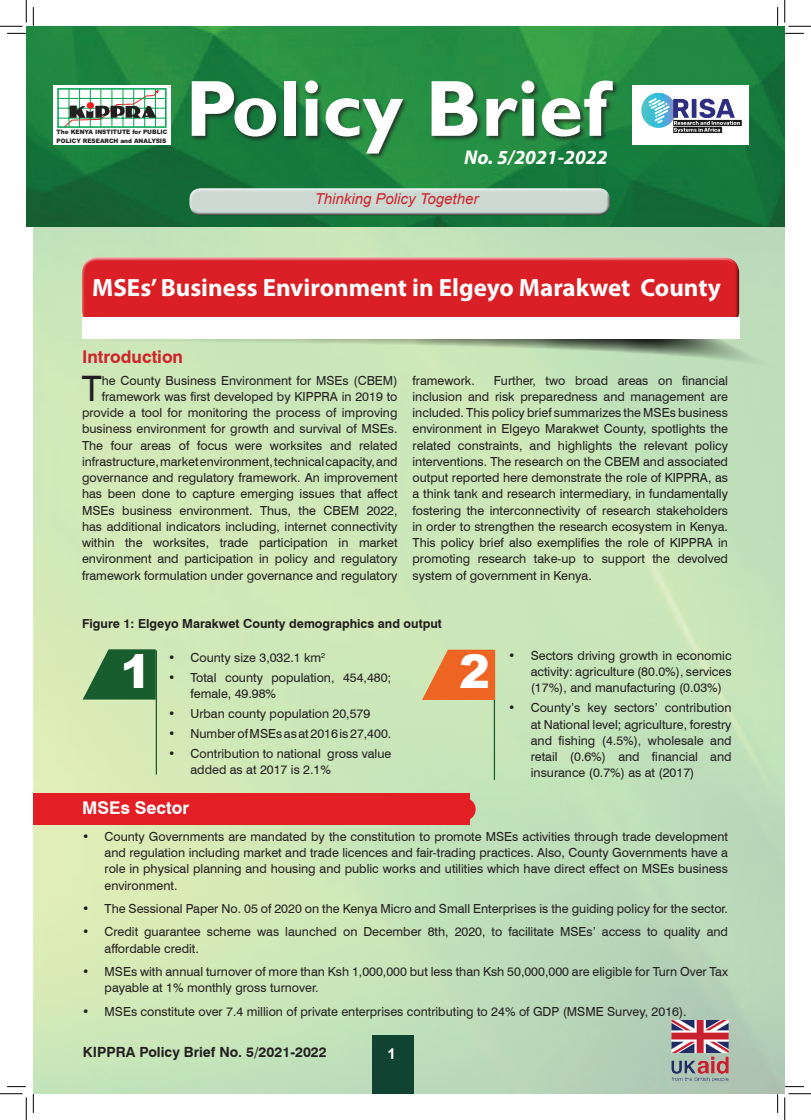
<style>
.page{position:relative;width:811px;height:1120px;background:#fff}
.page>*{position:absolute;margin:0;border:0;box-sizing:border-box;transform-origin:0 0}
.t1{font:700 80px "Gill Sans";color:#fff}
.t2{font:900 46.25px "Arial";color:#fff}
.t3{font:35.12px "Swiss 721 BT";color:#231f20}
.t4{font:700 25px "Myriad Pro";color:#fff}
.t5{font:italic 700 20px "Myriad Pro";color:#fff}
.t6{font:700 17.5px "Swiss 721 BT";color:#d1232a}
.t7{font:700 17.5px "Swiss 721 BT";color:#fff}
.t8{font:italic 15px "Arial";color:#d1232a}
.t9{font:700 15px "Arial";color:#fff}
.t10{font:700 14px "Swiss 721 BT";color:#231f20}
.t11{font:12.5px/16.2px "Swiss 721 BT";color:#231f20;text-align:justify}
.t12{font:700 12.5px "Swiss 721 BT";color:#231f20}
.t13{font:900 6.12px/8.6px "Arial";color:#231f20;scale:.96 1}
</style>
<div class="page">
<img style="left:34px;top:226px;width:751px;height:867px">
<div style="left:372px;top:1034px;width:42px;height:59px;background:#104331"></div>
<img style="left:670px;top:1019px;width:59px;height:66px">
<svg style="left:33px;top:303px;width:752px;height:71px"></svg>
<div style="left:80px;top:256px;width:659px;height:64px;background:#fff;opacity:.75"></div>
<div style="left:81px;top:261px;width:658px;height:67px;background:#da1f26"></div>
<div style="left:82px;top:317px;width:657px;height:21px;background:#fff"></div>
<hr style="left:156px;top:650px;width:1px;height:124px;background:#195a2d">
<hr style="left:494px;top:650px;width:1px;height:129px;background:#195a2d">
<svg style="left:83px;top:649px;width:73px;height:50px"></svg>
<svg style="left:422px;top:649px;width:73px;height:50px"></svg>
<div style="left:33px;top:792px;width:436px;height:32px;background:#e31f25"></div>
<div style="left:454px;top:797px;width:22px;height:23px;background:#e31f25;border-radius:50%"></div>
<img style="left:26px;top:26px;width:759px;height:200px">
<div style="left:188px;top:188px;width:422px;height:24px;background:#dbe4e0"></div>
<div style="left:188px;top:191px;width:422px;height:26px;background:#231f20;opacity:.75"></div>
<div style="left:54px;top:85px;width:117px;height:60px;background:#fff"></div>
<div style="left:57px;top:88px;width:110px;height:40px;border:2px solid #00a54f"></div>
<hr style="left:58px;top:98px;width:107px;height:1px;background:#00a54f">
<hr style="left:58px;top:108px;width:107px;height:1px;background:#00a54f">
<hr style="left:58px;top:118px;width:107px;height:1px;background:#00a54f">
<svg style="left:63px;top:89px;width:96px;height:39px"></svg>
<div style="left:632px;top:85px;width:117px;height:60px;background:#fff"></div>
<img style="left:641px;top:92px;width:101px;height:42px">
<div style="left:190px;top:79px;width:429px;height:81px;background:#231f20;opacity:.75"></div>
<svg style="left:7px;top:33px;width:19px;height:1px"></svg>
<svg style="left:785px;top:33px;width:19px;height:1px"></svg>
<svg style="left:33px;top:7px;width:1px;height:19px"></svg>
<svg style="left:33px;top:1093px;width:1px;height:19px"></svg>
<svg style="left:777px;top:7px;width:1px;height:19px"></svg>
<svg style="left:777px;top:1093px;width:1px;height:19px"></svg>
<svg style="left:0;top:0;width:27px;height:27px"></svg>
<svg style="left:0;top:1093px;width:27px;height:26px"></svg>
<svg style="left:784px;top:0;width:27px;height:27px"></svg>
<svg style="left:784px;top:1093px;width:27px;height:26px"></svg>
<p class="t13" style="left:57px;top:127px;width:117px">The KENYA INSTITUTE for PUBLIC<br>POLICY RESEARCH and ANALYSIS</p>
<h1 class="t1" style="left:185px;top:61px;width:424px">Policy Brief</h1>
<h3 class="t5" style="left:464px;top:144px;width:145px">No. 5/2021-2022</h3>
<p class="t8" style="left:315px;top:189px;width:165px">Thinking Policy Together</p>
<h3 class="t4" style="left:92px;top:271px;width:630px">MSEs’ Business Environment in Elgeyo Marakwet County</h3>
<h3 class="t6" style="left:82px;top:346px;width:103px">Introduction</h3>
<p class="t11" style="left:82px;top:371px;width:317px;text-align:right">he County Business Environment for MSEs (CBEM) framework was first developed by KIPPRA in 2019 to provide a tool for monitoring the process of improving business environment for growth and survival of MSEs.<br>The four areas of focus were worksites and related infrastructure, market environment, technical capacity, and governance and regulatory framework. An improvement has been done to capture emerging issues that affect MSEs business environment. Thus, the CBEM 2022, has additional indicators including, internet connectivity within the worksites, trade participation in market environment and participation in policy and regulatory framework formulation under governance and regulatory</p>
<p class="t11" style="left:412px;top:371px;width:64px">framework.</p>
<p class="t11" style="left:412px;top:371px;width:317px;text-indent:81px">Further, two broad areas on financial inclusion and risk preparedness and management are included. This policy brief summarizes the MSEs business environment in Elgeyo Marakwet County, spotlights the related constraints, and highlights the relevant policy interventions. The research on the CBEM and associated output reported here demonstrate the role of KIPPRA, as a think tank and research intermediary, in fundamentally fostering the interconnectivity of research stakeholders in order to strengthen the research ecosystem in Kenya.<br>This policy brief also exemplifies the role of KIPPRA in promoting research take-up to support the devolved system of government in Kenya.</p>
<h3 class="t3" style="left:82px;top:364px;width:22px">T</h3>
<p class="t12" style="left:82px;top:615px;width:361px">Figure 1: Elgeyo Marakwet County demographics and output</p>
<p class="t11" style="left:168px;top:648px;width:159px">• County size 3,032.1 km<sup>2</sup></p>
<p class="t11" style="left:190px;top:668px;width:202px;text-indent:-22px">• Total county population, 454,480; female, 49.98%</p>
<p class="t11" style="left:168px;top:704px;width:204px">• Urban county population 20,579</p>
<p class="t11" style="left:168px;top:724px;width:225px">• Number of MSEs as at 2016 is 27,400.</p>
<p class="t11" style="left:190px;top:744px;width:202px;text-indent:-22px">• Contribution to national gross value added as at 2017 is 2.1%</p>
<h2 class="t2" style="left:120px;top:637px;width:32px">1</h2>
<h2 class="t2" style="left:459px;top:638px;width:32px">2</h2>
<p class="t11" style="left:531px;top:646px;width:202px;text-indent:-22px">• Sectors driving growth in economic activity: agriculture (80.0%), services (17%), and manufacturing (0.03%)</p>
<p class="t11" style="left:531px;top:699px;width:202px;text-indent:-22px">• County’s key sectors’ contribution at National level; agriculture, forestry and fishing (4.5%), wholesale and retail (0.6%) and financial and insurance (0.7%) as at (2017)</p>
<h3 class="t7" style="left:82px;top:796px;width:109px">MSEs Sector</h3>
<p class="t11" style="left:105px;top:827px;width:625px;text-indent:-22px">• County Governments are mandated by the constitution to promote MSEs activities through trade development and regulation including market and trade licences and fair-trading practices. Also, County Governments have a role in physical planning and housing and public works and utilities which have direct effect on MSEs business environment.</p>
<p class="t11" style="left:82px;top:899px;width:647px">• The Sessional Paper No. 05 of 2020 on the Kenya Micro and Small Enterprises is the guiding policy for the sector.</p>
<p class="t11" style="left:105px;top:922px;width:625px;text-indent:-22px">• Credit guarantee scheme was launched on December 8th, 2020, to facilitate MSEs’ access to quality and affordable credit.</p>
<p class="t11" style="left:105px;top:962px;width:625px;text-indent:-22px">• MSEs with annual turnover of more than Ksh 1,000,000 but less than Ksh 50,000,000 are eligible for Turn Over Tax payable at 1% monthly gross turnover.</p>
<p class="t11" style="left:82px;top:1002px;width:606px">• MSEs constitute over 7.4 million of private enterprises contributing to 24% of GDP (MSME Survey, 2016).</p>
<p class="t10" style="left:83px;top:1042px;width:245px">KIPPRA Policy Brief No. 5/2021-2022</p>
<p class="t9" style="left:387px;top:1043px;width:10px">1</p>
</div>
